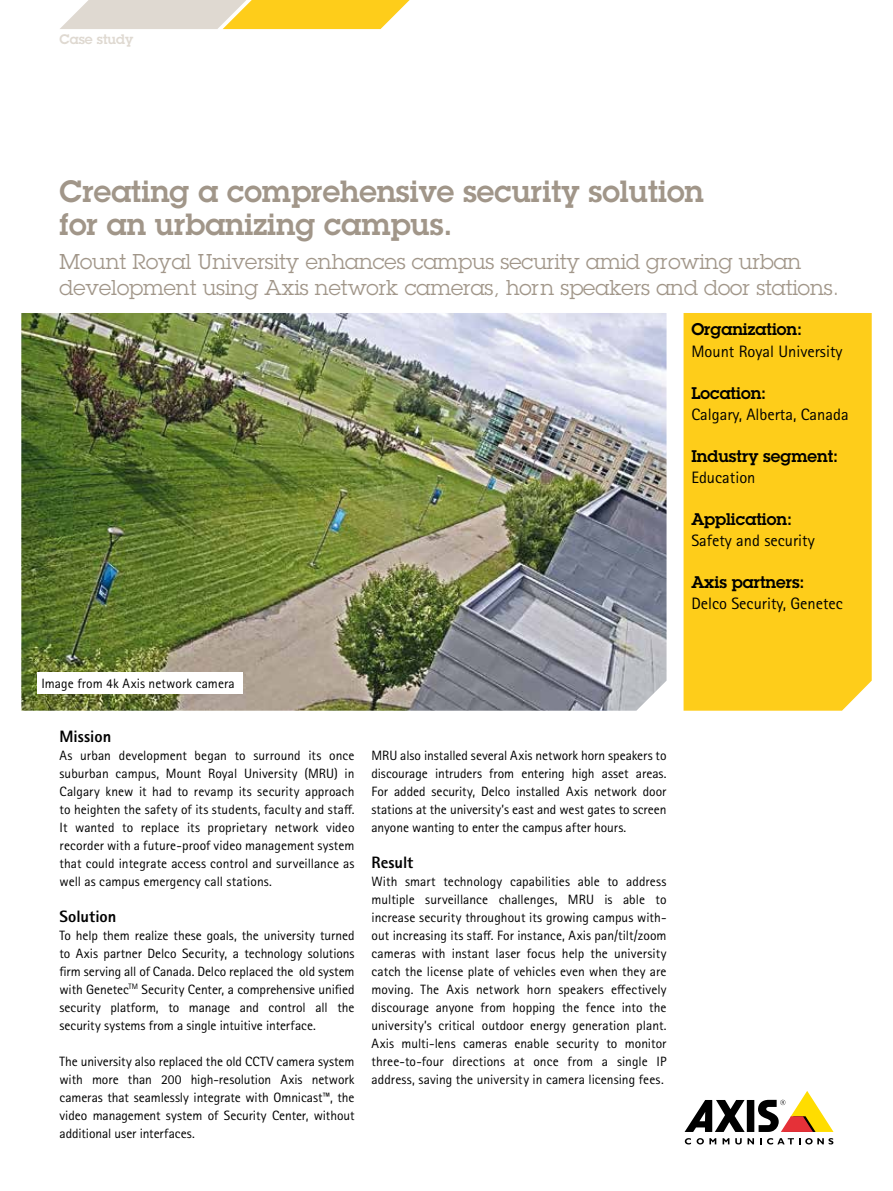
<style>
.page{position:relative;width:893px;height:1191px;background:#fff}
.page>*{position:absolute;margin:0;border:0;box-sizing:border-box;transform-origin:0 0}
.t1{font:600 30px/33px "Lubalin Graph ECG";color:#a19689}
.t2{font:21px/25.5px "Lubalin Graph ECG";color:#a19689}
.t3{font:16.5px "Rotis Sans Serif Pro";color:#000}
.t4{font:600 16.5px "Lubalin Graph ECG";color:#000}
.t5{font:800 16.5px "Rotis Sans Serif Pro";color:#000}
.t6{font:13.5px/18px "Rotis Sans Serif Pro";letter-spacing:-.005em;color:#000;text-align:justify}
.t7{font:600 13.5px "Lubalin Graph ECG";color:#dfd9d1}
</style>
<div class="page">
<div style="left:747px;top:1100px;width:7px;height:32px;background:#000"></div>
<svg style="left:685px;top:1100px;width:60px;height:32px"></svg>
<svg style="left:758px;top:1091px;width:75px;height:41px"></svg>
<svg style="left:685px;top:1138px;width:6px;height:6px"></svg>
<svg style="left:697px;top:1138px;width:19px;height:6px"></svg>
<svg style="left:723px;top:1138px;width:6px;height:6px"></svg>
<svg style="left:735px;top:1138px;width:19px;height:6px"></svg>
<svg style="left:760px;top:1138px;width:73px;height:6px"></svg>
<div style="left:684px;top:313px;width:188px;height:397px;background:#fecd1a"></div>
<img style="left:21px;top:313px;width:645px;height:397px">
<svg style="left:60px;top:0;width:350px;height:29px"></svg>
<div style="left:37px;top:672px;width:206px;height:21px;background:#fff"></div>
<p class="t7" style="left:60px;top:30px;width:75px">Case study</p>
<h1 class="t1" style="left:60px;top:176px;width:646px">Creating a comprehensive security solution for an urbanizing campus.</h1>
<h2 class="t2" style="left:60px;top:249px;width:781px">Mount Royal University enhances campus security amid growing urban development using Axis network cameras, horn speakers and door stations.</h2>
<p class="t4" style="left:691px;top:319px;width:112px">Organization:</p>
<p class="t3" style="left:691px;top:341px;width:153px">Mount Royal University</p>
<p class="t4" style="left:691px;top:382px;width:76px">Location:</p>
<p class="t3" style="left:691px;top:404px;width:159px">Calgary, Alberta, Canada</p>
<p class="t4" style="left:691px;top:445px;width:148px">Industry segment:</p>
<p class="t3" style="left:691px;top:467px;width:66px">Education</p>
<p class="t4" style="left:691px;top:508px;width:102px">Application:</p>
<p class="t3" style="left:691px;top:530px;width:125px">Safety and security</p>
<p class="t4" style="left:691px;top:571px;width:115px">Axis partners:</p>
<p class="t3" style="left:691px;top:593px;width:153px">Delco Security, Genetec</p>
<p class="t6" style="left:41px;top:674px;width:195px">Image from 4k Axis network camera</p>
<p class="t5" style="left:60px;top:725px;width:53px">Mission</p>
<p class="t6" style="left:60px;top:746px;width:297px">As urban development began to surround its once suburban campus, Mount Royal University (MRU) in Calgary knew it had to revamp its security approach to heighten the safety of its students, faculty and staff.<br>It wanted to replace its proprietary network video recorder with a future-proof video management system that could integrate access control and surveillance as well as campus emergency call stations.</p>
<p class="t5" style="left:60px;top:905px;width:58px">Solution</p>
<p class="t6" style="left:60px;top:926px;width:297px">To help them realize these goals, the university turned to Axis partner Delco Security, a technology solutions firm serving all of Canada. Delco replaced the old system with Genetec<sup>TM</sup> Security Center, a comprehensive unified security platform, to manage and control all the security systems from a single intuitive interface.</p>
<p class="t6" style="left:60px;top:1052px;width:297px">The university also replaced the old CCTV camera system with more than 200 high-resolution Axis network cameras that seamlessly integrate with Omnicast™, the video management system of Security Center, without additional user interfaces.</p>
<p class="t6" style="left:372px;top:746px;width:296px">MRU also installed several Axis network horn speakers to discourage intruders from entering high asset areas.<br>For added security, Delco installed Axis network door stations at the university’s east and west gates to screen anyone wanting to enter the campus after hours.</p>
<p class="t5" style="left:372px;top:851px;width:43px">Result</p>
<p class="t6" style="left:372px;top:872px;width:297px">With smart technology capabilities able to address multiple surveillance challenges, MRU is able to increase security throughout its growing campus with&shy;out increasing its staff. For instance, Axis pan/tilt/zoom cameras with instant laser focus help the university catch the license plate of vehicles even when they are moving. The Axis network horn speakers effectively discourage anyone from hopping the fence into the university’s critical outdoor energy generation plant.<br>Axis multi-lens cameras enable security to monitor three-to-four directions at once from a single IP address, saving the university in camera licensing fees.</p>
</div>
